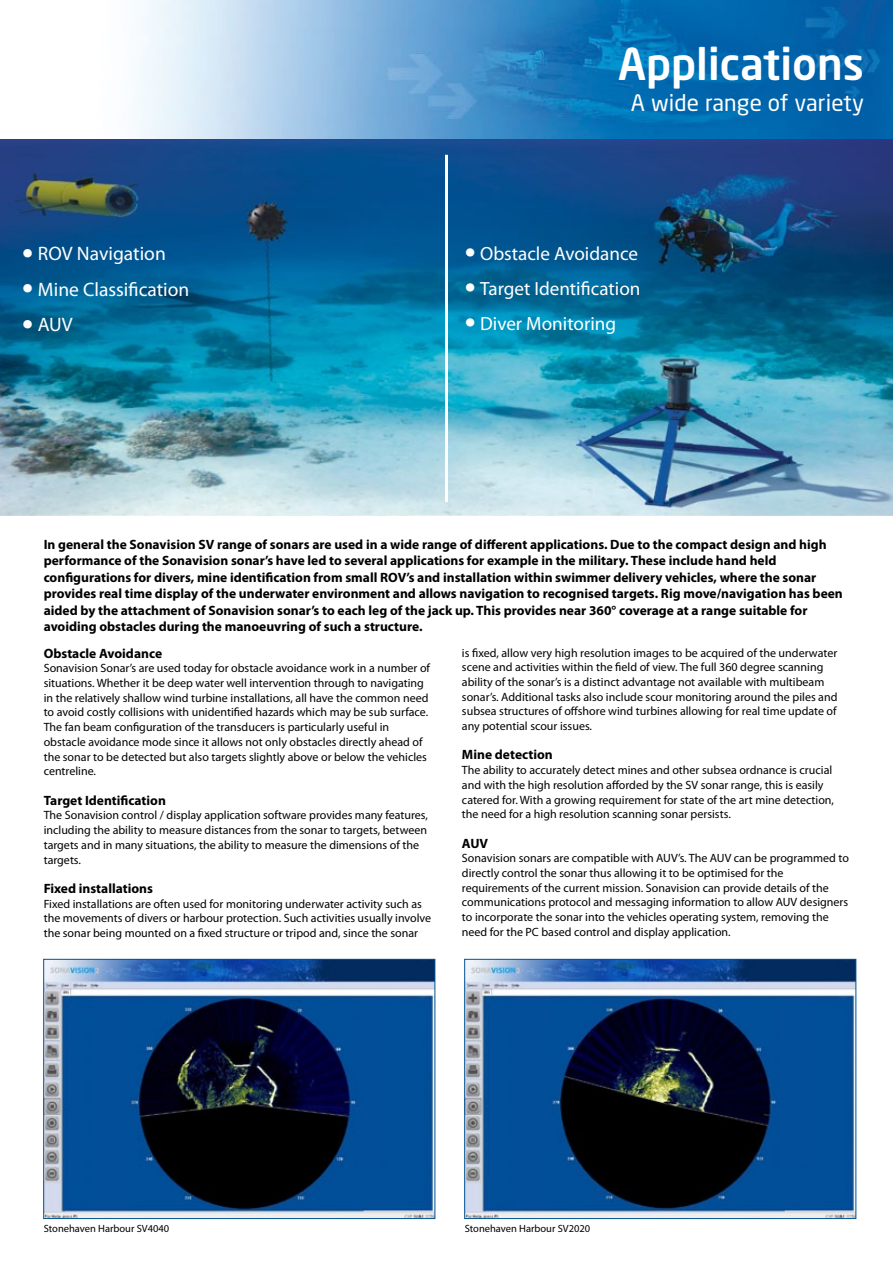
<style>
.page{position:relative;width:893px;height:1263px;background:#fff}
.page>*{position:absolute;margin:0;border:0;box-sizing:border-box;transform-origin:0 0}
.t1{font:500 43.5px "Neo Sans Std";color:#fff}
.t2{font:22.5px "Neo Sans Std";letter-spacing:.01em;color:#fff}
.t3{font:19.5px "Myriad Pro";color:#fff}
.t4{font:19.2px "Myriad Pro";color:#fff}
.t5{font:700 13.5px/16.5px "Myriad Pro";color:#000}
.t6{font:12px/14.7px "Myriad Pro";color:#000}
.t7{font:10.5px "Myriad Pro";color:#000}
.s1{font-family:"Neo Sans Std";font-size:26.55px}
.s2{font-family:"Neo Sans Std";font-size:26.1px}
</style>
<div class="page">
<img style="left:0;top:0;width:893px;height:515px">
<img style="left:466px;top:961px;width:388px;height:256px">
<div style="left:464px;top:959px;width:392px;height:260px;border:1px solid #005292"></div>
<img style="left:45px;top:961px;width:388px;height:256px">
<div style="left:43px;top:959px;width:392px;height:260px;border:1px solid #005292"></div>
<hr style="left:445px;top:155px;width:3px;height:347px;background:#fff">
<h1 class="t1" style="left:618px;top:36px;width:248px">Applications</h1>
<h3 class="t3" style="left:22px;top:242px;width:145px"><span class="s1">•</span> ROV Navigation</h3>
<h3 class="t3" style="left:22px;top:277px;width:169px"><span class="s1">•</span> Mine Classification</h3>
<h3 class="t3" style="left:22px;top:313px;width:52px"><span class="s1">•</span> AUV</h3>
<h2 class="t2" style="left:631px;top:89px;width:235px">A wide range of variety</h2>
<h3 class="t4" style="left:465px;top:242px;width:175px"><span class="s2">•</span> Obstacle Avoidance</h3>
<h3 class="t4" style="left:465px;top:277px;width:177px"><span class="s2">•</span> Target Identification</h3>
<h3 class="t4" style="left:465px;top:311px;width:153px"><span class="s2">•</span> Diver Monitoring</h3>
<p class="t5" style="left:44px;top:535px;width:801px">In general the Sonavision SV range of sonars are used in a wide range of different applications. Due to the compact design and high performance of the Sonavision sonar’s have led to several applications for example in the military. These include hand held configurations for divers, mine identification from small ROV’s and installation within swimmer delivery vehicles, where the sonar provides real time display of the underwater environment and allows navigation to recognised targets. Rig move/navigation has been aided by the attachment of Sonavision sonar’s to each leg of the jack up. This provides near 360° coverage at a range suitable for avoiding obstacles during the manoeuvring of such a structure.</p>
<p class="t5" style="left:44px;top:644px;width:120px">Obstacle Avoidance</p>
<p class="t6" style="left:44px;top:661px;width:388px">Sonavision Sonar’s are used today for obstacle avoidance work in a number of situations. Whether it be deep water well intervention through to navigating in the relatively shallow wind turbine installations, all have the common need to avoid costly collisions with unidentified hazards which may be sub surface.<br>The fan beam configuration of the transducers is particularly useful in obstacle avoidance mode since it allows not only obstacles directly ahead of the sonar to be detected but also targets slightly above or below the vehicles centreline.</p>
<p class="t5" style="left:44px;top:791px;width:124px">Target Identification</p>
<p class="t6" style="left:44px;top:808px;width:386px">The Sonavision control / display application software provides many features, including the ability to measure distances from the sonar to targets, between targets and in many situations, the ability to measure the dimensions of the targets.</p>
<p class="t5" style="left:44px;top:880px;width:111px">Fixed installations</p>
<p class="t6" style="left:44px;top:896px;width:389px">Fixed installations are often used for monitoring underwater activity such as the movements of divers or harbour protection. Such activities usually involve the sonar being mounted on a fixed structure or tripod and, since the sonar</p>
<p class="t6" style="left:462px;top:645px;width:377px">is fixed, allow very high resolution images to be acquired of the underwater scene and activities within the field of view. The full 360 degree scanning ability of the sonar’s is a distinct advantage not available with multibeam sonar’s. Additional tasks also include scour monitoring around the piles and subsea structures of offshore wind turbines allowing for real time update of any potential scour issues.</p>
<p class="t5" style="left:462px;top:746px;width:92px">Mine detection</p>
<p class="t6" style="left:462px;top:763px;width:374px">The ability to accurately detect mines and other subsea ordnance is crucial and with the high resolution afforded by the SV sonar range, this is easily catered for. With a growing requirement for state of the art mine detection, the need for a high resolution scanning sonar persists.</p>
<p class="t5" style="left:462px;top:834px;width:28px">AUV</p>
<p class="t6" style="left:462px;top:851px;width:389px">Sonavision sonars are compatible with AUV’s. The AUV can be programmed to directly control the sonar thus allowing it to be optimised for the requirements of the current mission. Sonavision can provide details of the communications protocol and messaging information to allow AUV designers to incorporate the sonar into the vehicles operating system, removing the need for the PC based control and display application.</p>
<p class="t7" style="left:44px;top:1221px;width:127px">Stonehaven Harbour SV4040</p>
<p class="t7" style="left:465px;top:1221px;width:127px">Stonehaven Harbour SV2020</p>
</div>
